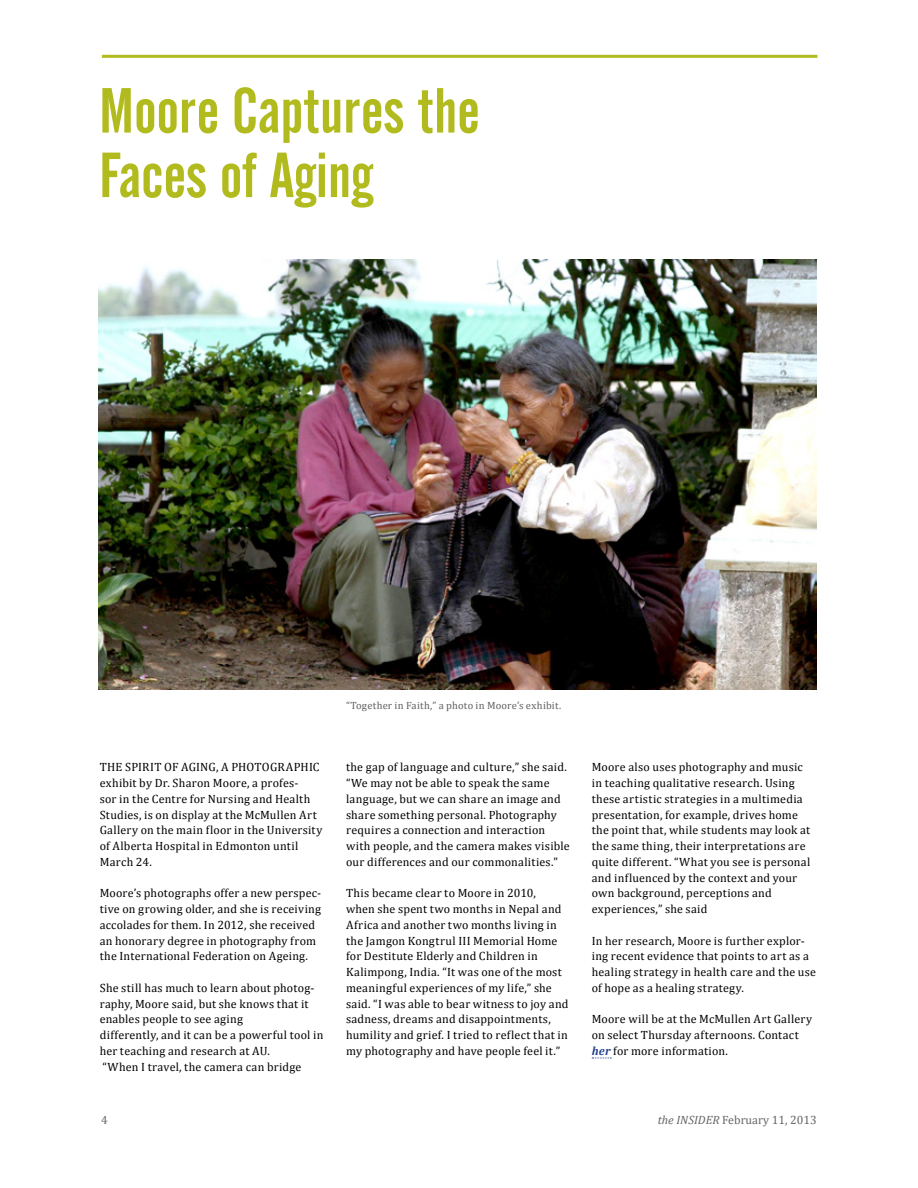
<style>
.page{position:relative;width:918px;height:1188px;background:#fff}
.page>*{position:absolute;margin:0;border:0;box-sizing:border-box;transform-origin:0 0}
.t1{font:63px/64.5px "Alternate Gothic No 2 BT";color:#b2bb1e}
.t2{font:12px/15.8px "Cambria";letter-spacing:.02em;color:#000}
.t3{font:12px "Cambria";color:#636466}
.t4{font:10.5px "Cambria";letter-spacing:.02em;color:#5f6062}
.s1{font-weight:700;font-style:italic;color:#25408f}
.s2{font-style:italic}
</style>
<div class="page">
<hr style="left:102px;top:55px;width:715px;height:3px;background:#b2bb1e">
<img style="left:99px;top:259px;width:718px;height:430px">
<svg style="left:592px;top:1058px;width:19px;height:1px"></svg>
<h1 class="t1" style="left:99px;top:79px;width:382px">Moore Captures the<br>Faces of Aging</h1>
<p class="t2" style="left:100px;top:759px;width:224px">THE SPIRIT OF AGING, A PHOTOGRAPHIC exhibit by Dr. Sharon Moore, a profes-<br>sor in the Centre for Nursing and Health Studies, is on display at the McMullen Art Gallery on the main floor in the University of Alberta Hospital in Edmonton until March 24.</p>
<p class="t2" style="left:100px;top:885px;width:223px">Moore’s photographs offer a new perspec&shy;tive on growing older, and she is receiving accolades for them. In 2012, she received an honorary degree in photography from the International Federation on Ageing.</p>
<p class="t2" style="left:100px;top:980px;width:225px">She still has much to learn about photog&shy;raphy, Moore said, but she knows that it enables people to see aging<br>differently, and it can be a powerful tool in her teaching and research at AU.<br>“When I travel, the camera can bridge</p>
<p class="t4" style="left:346px;top:699px;width:217px">“Together in Faith,” a photo in Moore’s exhibit.</p>
<p class="t2" style="left:346px;top:759px;width:225px">the gap of language and culture,” she said. “We may not be able to speak the same language, but we can share an image and share something personal. Photography requires a connection and interaction with people, and the camera makes visible our differences and our commonalities.”</p>
<p class="t2" style="left:346px;top:885px;width:224px">This became clear to Moore in 2010,<br>when she spent two months in Nepal and Africa and another two months living in the Jamgon Kongtrul III Memorial Home for Destitute Elderly and Children in Kalimpong, India. “It was one of the most meaningful experiences of my life,” she said. “I was able to bear witness to joy and sadness, dreams and disappointments, humility and grief. I tried to reflect that in my photography and have people feel it.”</p>
<p class="t2" style="left:592px;top:759px;width:220px">Moore also uses photography and music in teaching qualitative research. Using these artistic strategies in a multimedia presentation, for example, drives home the point that, while students may look at the same thing, their interpretations are quite different. “What you see is personal and influenced by the context and your own background, perceptions and experiences,” she said</p>
<p class="t2" style="left:592px;top:933px;width:226px">In her research, Moore is further explor&shy;ing recent evidence that points to art as a healing strategy in health care and the use of hope as a healing strategy.</p>
<p class="t2" style="left:592px;top:1011px;width:222px">Moore will be at the McMullen Art Gallery on select Thursday afternoons. Contact <span class="s1">her</span> for more information.</p>
<p class="t3" style="left:101px;top:1113px;width:8px">4</p>
<p class="t3" style="left:658px;top:1113px;width:160px"><span class="s2">the INSIDER</span> February 11, 2013</p>
</div>
